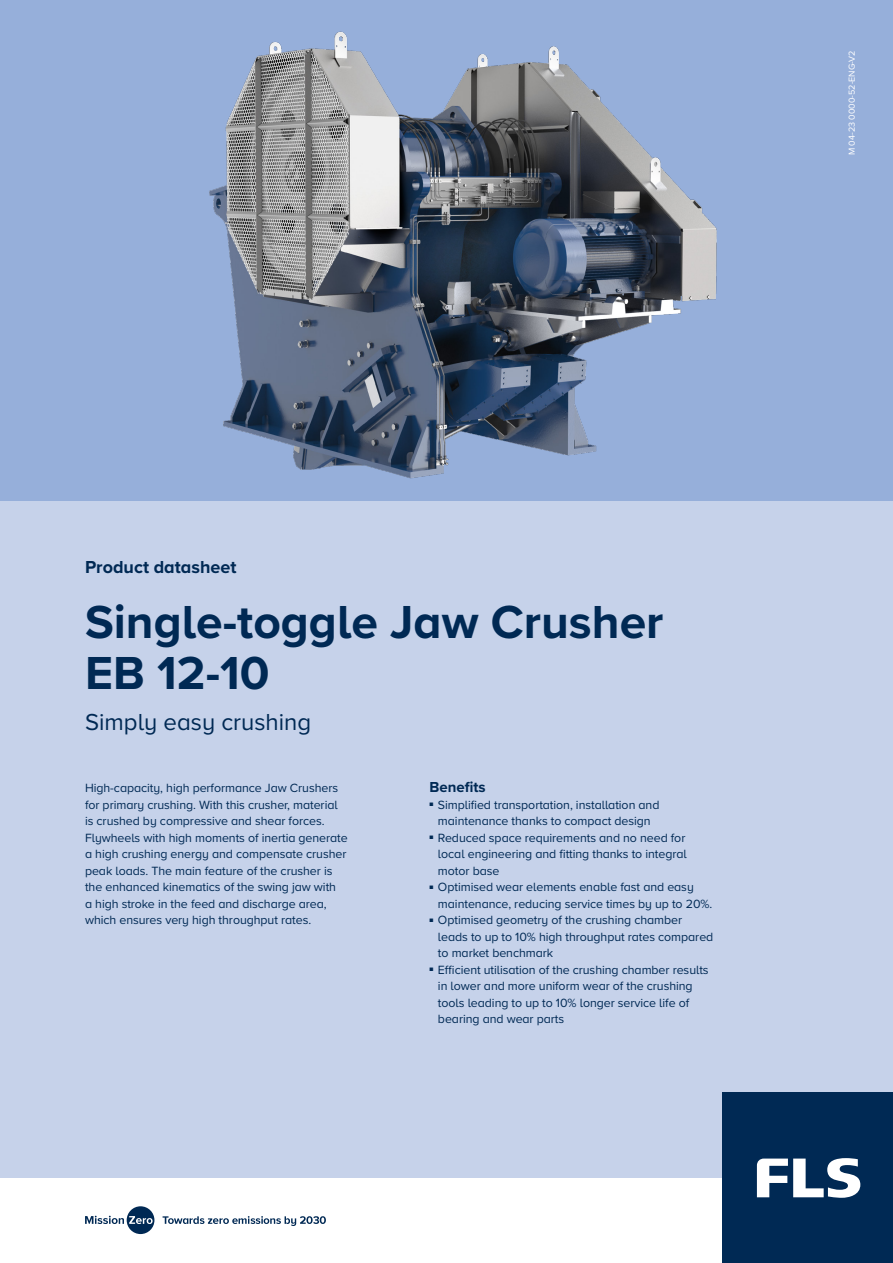
<style>
.page{position:relative;width:893px;height:1263px;background:#fff}
.page>*{position:absolute;margin:0;border:0;box-sizing:border-box;transform-origin:0 0}
.Heading_level_1{font:700 48px/51px "Proxima Nova";color:#002954}
.Lead_paragraph{font:24px "Proxima Nova";color:#002954}
.Descriptor{font:700 18px "Proxima Nova";color:#002954}
.Heading_2{font:700 15px "Proxima Nova";color:#002954}
.Body_copy{font:12.3px/16.5px "Proxima Nova";letter-spacing:-.005em;color:#002954}
.Body_copy_small{font:9px "Proxima Nova";color:#fff}
</style>
<div class="page">
<div style="left:0;top:0;width:893px;height:501px;background:#96afda"></div>
<div style="left:0;top:501px;width:893px;height:677px;background:#c6d2ea"></div>
<svg style="left:85px;top:1206px;width:69px;height:28px"></svg>
<svg style="left:163px;top:1216px;width:163px;height:10px"></svg>
<div style="left:723px;top:1093px;width:170px;height:170px;background:#002954"></div>
<svg style="left:757px;top:1158px;width:103px;height:40px"></svg>
<img style="left:209px;top:31px;width:508px;height:448px">
<p class="Body_copy_small" style="left:845px;top:155px;width:106px;rotate:-90deg">M 04-23 0000-52-ENG-V2</p>
<p class="Descriptor" style="left:85px;top:554px;width:153px">Product datasheet</p>
<p class="Heading_level_1" style="left:85px;top:596px;width:580px">Single-toggle Jaw Crusher<br>EB 12-10</p>
<p class="Lead_paragraph" style="left:85px;top:704px;width:228px">Simply easy crushing</p>
<p class="Body_copy" style="left:85px;top:779px;width:264px">High-capacity, high performance Jaw Crushers for primary crushing. With this crusher, material is crushed by compressive and shear forces.<br>Flywheels with high moments of inertia generate a high crushing energy and compensate crusher peak loads. The main feature of the crusher is the enhanced kinematics of the swing jaw with<br>a high stroke in the feed and discharge area, which ensures very high throughput rates.</p>
<p class="Heading_2" style="left:429px;top:776px;width:58px">Benefits</p>
<p class="Body_copy" style="left:429px;top:796px;width:231px;text-align:center"><sup>■</sup> Simplified transportation, installation and maintenance thanks to compact design</p>
<p class="Body_copy" style="left:438px;top:829px;width:250px;text-align:justify;text-indent:-9px"><sup>■</sup> Reduced space requirements and no need for local engineering and fitting thanks to integral motor base</p>
<p class="Body_copy" style="left:438px;top:878px;width:276px;text-indent:-9px"><sup>■</sup> Optimised wear elements enable fast and easy maintenance, reducing service times by up to 20%.</p>
<p class="Body_copy" style="left:438px;top:911px;width:277px;text-indent:-9px"><sup>■</sup> Optimised geometry of the crushing chamber leads to up to 10% high throughput rates compared to market benchmark</p>
<p class="Body_copy" style="left:438px;top:961px;width:272px;text-indent:-9px"><sup>■</sup> Efficient utilisation of the crushing chamber results in lower and more uniform wear of the crushing tools leading to up to 10% longer service life of bearing and wear parts</p>
</div>
